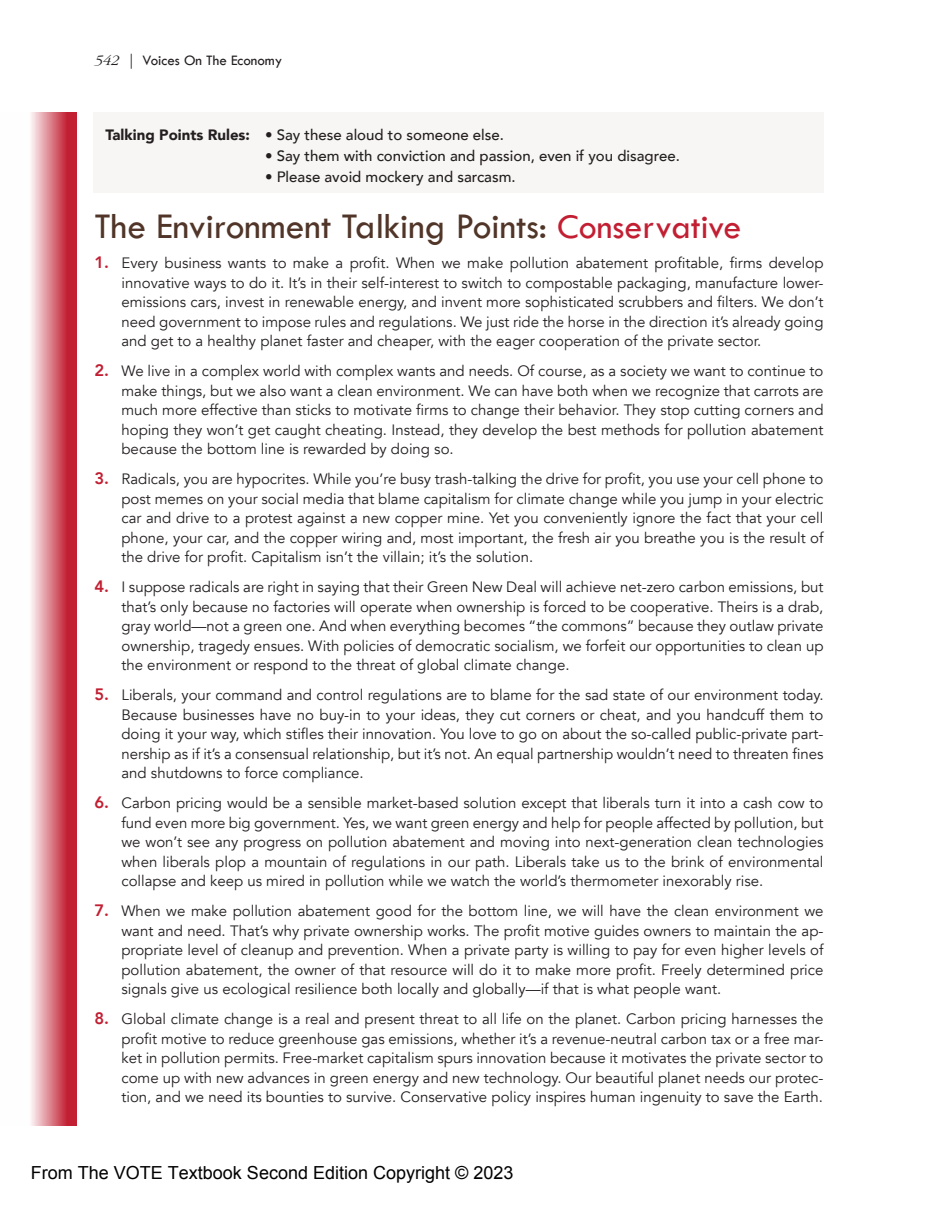
<style>
.page{position:relative;width:945px;height:1215px;background:#fff}
.page>*{position:absolute;margin:0;border:0;box-sizing:border-box;transform-origin:0 0}
.t1{font:37.5px "Tw Cen";color:#503528}
.t2{font:18px "Arial";color:#000}
.t3{font:15px/19.5px "Avenir";color:#231f20;text-align:justify}
.t4{font:500 15px "Avenir";color:#231f20}
.t5{font:15px "Tw Cen";color:#231f20}
.s1{font-family:"ITC Garamond Std";font-weight:300;font-style:italic}
.s2{font-weight:900}
.s3{font-size:36px;color:#c21f32}
.s4{font-weight:800;font-size:16.5px;color:#c21f32}
</style>
<div class="page">
<svg style="left:31px;top:112px;width:45px;height:1014px;background:#d97580"></svg>
<div style="left:93px;top:112px;width:731px;height:82px;background:#f8f6f4"></div>
<p class="t5" style="left:94px;top:51px;width:189px"><span class="s1">542 |</span> Voices On The Economy</p>
<p class="t4" style="left:105px;top:121px;width:400px"><span class="s2">Talking Points Rules:</span> • Say these aloud to someone else.</p>
<p class="t4" style="left:265px;top:142px;width:416px">• Say them with conviction and passion, even if you disagree.</p>
<p class="t4" style="left:265px;top:163px;width:252px">• Please avoid mockery and sarcasm.</p>
<h1 class="t1" style="left:94px;top:204px;width:649px">The Environment Talking Points: <span class="s3">Conservative</span></h1>
<p class="t3" style="left:122px;top:254px;width:704px;text-indent:-27px"><span class="s4">1.</span> Every business wants to make a profit. When we make pollution abatement profitable, firms develop innovative ways to do it. It’s in their self-interest to switch to compostable packaging, manufacture lower&shy;emissions cars, invest in renewable energy, and invent more sophisticated scrubbers and filters. We don’t need government to impose rules and regulations. We just ride the horse in the direction it’s already going and get to a healthy planet faster and cheaper, with the eager cooperation of the private sector.</p>
<p class="t3" style="left:122px;top:362px;width:704px;text-indent:-27px"><span class="s4">2.</span> We live in a complex world with complex wants and needs. Of course, as a society we want to continue to make things, but we also want a clean environment. We can have both when we recognize that carrots are much more effective than sticks to motivate firms to change their behavior. They stop cutting corners and hoping they won’t get caught cheating. Instead, they develop the best methods for pollution abatement because the bottom line is rewarded by doing so.</p>
<p class="t3" style="left:122px;top:470px;width:704px;text-indent:-27px"><span class="s4">3.</span> Radicals, you are hypocrites. While you’re busy trash-talking the drive for profit, you use your cell phone to post memes on your social media that blame capitalism for climate change while you jump in your electric car and drive to a protest against a new copper mine. Yet you conveniently ignore the fact that your cell phone, your car, and the copper wiring and, most important, the fresh air you breathe you is the result of the drive for profit. Capitalism isn’t the villain; it’s the solution.</p>
<p class="t3" style="left:122px;top:578px;width:704px;text-indent:-27px"><span class="s4">4.</span> I suppose radicals are right in saying that their Green New Deal will achieve net-zero carbon emissions, but that’s only because no factories will operate when ownership is forced to be cooperative. Theirs is a drab, gray world—not a green one. And when everything becomes “the commons” because they outlaw private ownership, tragedy ensues. With policies of democratic socialism, we forfeit our opportunities to clean up the environment or respond to the threat of global climate change.</p>
<p class="t3" style="left:122px;top:686px;width:704px;text-indent:-27px"><span class="s4">5.</span> Liberals, your command and control regulations are to blame for the sad state of our environment today.<br>Because businesses have no buy-in to your ideas, they cut corners or cheat, and you handcuff them to doing it your way, which stifles their innovation. You love to go on about the so-called public-private part&shy;nership as if it’s a consensual relationship, but it’s not. An equal partnership wouldn’t need to threaten fines and shutdowns to force compliance.</p>
<p class="t3" style="left:122px;top:794px;width:704px;text-indent:-27px"><span class="s4">6.</span> Carbon pricing would be a sensible market-based solution except that liberals turn it into a cash cow to fund even more big government. Yes, we want green energy and help for people affected by pollution, but we won’t see any progress on pollution abatement and moving into next-generation clean technologies when liberals plop a mountain of regulations in our path. Liberals take us to the brink of environmental collapse and keep us mired in pollution while we watch the world’s thermometer inexorably rise.</p>
<p class="t3" style="left:122px;top:902px;width:704px;text-indent:-27px"><span class="s4">7.</span> When we make pollution abatement good for the bottom line, we will have the clean environment we want and need. That’s why private ownership works. The profit motive guides owners to maintain the ap&shy;propriate level of cleanup and prevention. When a private party is willing to pay for even higher levels of pollution abatement, the owner of that resource will do it to make more profit. Freely determined price signals give us ecological resilience both locally and globally—if that is what people want.</p>
<p class="t3" style="left:122px;top:1010px;width:704px;text-indent:-27px"><span class="s4">8.</span> Global climate change is a real and present threat to all life on the planet. Carbon pricing harnesses the profit motive to reduce greenhouse gas emissions, whether it’s a revenue-neutral carbon tax or a free mar&shy;ket in pollution permits. Free-market capitalism spurs innovation because it motivates the private sector to come up with new advances in green energy and new technology. Our beautiful planet needs our protec&shy;tion, and we need its bounties to survive. Conservative policy inspires human ingenuity to save the Earth.</p>
<p class="t2" style="left:31px;top:1161px;width:484px">From The VOTE Textbook Second Edition Copyright © 2023</p>
</div>
